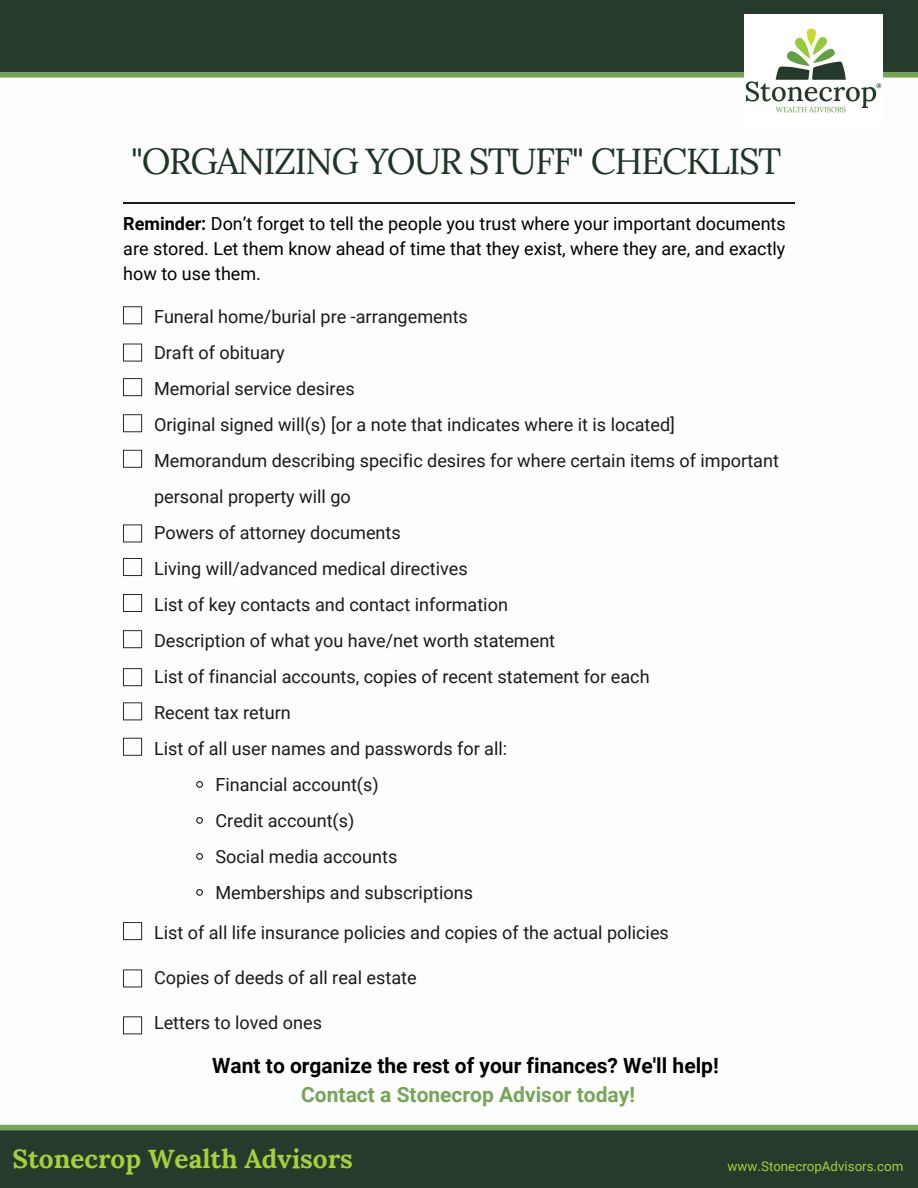
<style>
.page{position:relative;width:918px;height:1188px;background:#fff}
.page>*{position:absolute;margin:0;border:0;box-sizing:border-box;transform-origin:0 0}
.t1{font:36.3px "Lora";letter-spacing:-.045em;color:#1f3525}
.t2{font:700 26.25px "Lora";color:#a8ce3c}
.t3{font:700 21px "Roboto";color:#000}
.t4{font:700 21px "Roboto";color:#75a557}
.t5{font:18px/36px "Roboto";color:#1b1a1a}
.t6{font:18px/24.8px "Roboto";color:#000;text-align:justify}
.t7{font:13.35px "Roboto";color:#a8ce3c}
.s1{font-weight:700}
</style>
<div class="page">
<hr style="left:123px;top:202px;width:672px;height:2px;background:#1b1a1a">
<svg style="left:123px;top:738px;width:19px;height:18px"></svg>
<div style="left:0;top:1130px;width:918px;height:58px;background:#263b2c"></div>
<div style="left:0;top:0;width:918px;height:72px;background:#263b2c"></div>
<div style="left:0;top:72px;width:918px;height:6px;background:#75a557"></div>
<img style="left:745px;top:14px;width:137px;height:99px">
<svg style="left:196px;top:781px;width:7px;height:7px"></svg>
<svg style="left:196px;top:817px;width:7px;height:7px"></svg>
<svg style="left:196px;top:853px;width:7px;height:7px"></svg>
<svg style="left:196px;top:889px;width:7px;height:7px"></svg>
<div style="left:0;top:1125px;width:918px;height:5px;background:#75a557"></div>
<svg style="left:123px;top:306px;width:19px;height:18px"></svg>
<svg style="left:123px;top:344px;width:19px;height:18px"></svg>
<svg style="left:123px;top:414px;width:19px;height:18px"></svg>
<svg style="left:123px;top:378px;width:19px;height:18px"></svg>
<svg style="left:123px;top:450px;width:19px;height:18px"></svg>
<svg style="left:123px;top:524px;width:19px;height:18px"></svg>
<svg style="left:123px;top:594px;width:19px;height:18px"></svg>
<svg style="left:123px;top:558px;width:19px;height:18px"></svg>
<svg style="left:123px;top:630px;width:19px;height:18px"></svg>
<svg style="left:123px;top:668px;width:19px;height:18px"></svg>
<svg style="left:123px;top:702px;width:19px;height:18px"></svg>
<svg style="left:123px;top:922px;width:19px;height:18px"></svg>
<svg style="left:123px;top:969px;width:19px;height:18px"></svg>
<svg style="left:123px;top:1016px;width:19px;height:18px"></svg>
<p class="t1" style="left:131px;top:138px;width:652px">"ORGANIZING YOUR STUFF" CHECKLIST</p>
<p class="t6" style="left:123px;top:212px;width:664px"><span class="s1">Reminder:</span> Don’t forget to tell the people you trust where your important documents are stored. Let them know ahead of time that they exist, where they are, and exactly how to use them.</p>
<p class="t5" style="left:154px;top:298px;width:315px">Funeral home/burial pre -arrangements</p>
<p class="t5" style="left:154px;top:334px;width:132px">Draft of obituary</p>
<p class="t5" style="left:154px;top:370px;width:202px">Memorial service desires</p>
<p class="t5" style="left:154px;top:406px;width:523px">Original signed will(s) [or a note that indicates where it is located]</p>
<p class="t5" style="left:154px;top:442px;width:626px">Memorandum describing specific desires for where certain items of important personal property will go</p>
<p class="t5" style="left:154px;top:514px;width:248px">Powers of attorney documents</p>
<p class="t5" style="left:154px;top:550px;width:315px">Living will/advanced medical directives</p>
<p class="t5" style="left:154px;top:586px;width:355px">List of key contacts and contact information</p>
<p class="t5" style="left:154px;top:622px;width:403px">Description of what you have/net worth statement</p>
<p class="t5" style="left:154px;top:658px;width:497px">List of financial accounts, copies of recent statement for each</p>
<p class="t5" style="left:154px;top:694px;width:138px">Recent tax return</p>
<p class="t5" style="left:154px;top:730px;width:355px">List of all user names and passwords for all:</p>
<p class="t5" style="left:215px;top:766px;width:165px">Financial account(s)</p>
<p class="t5" style="left:215px;top:802px;width:140px">Credit account(s)</p>
<p class="t5" style="left:215px;top:838px;width:183px">Social media accounts</p>
<p class="t5" style="left:215px;top:874px;width:259px">Memberships and subscriptions</p>
<p class="t5" style="left:154px;top:915px;width:516px">List of all life insurance policies and copies of the actual policies</p>
<p class="t5" style="left:154px;top:960px;width:264px">Copies of deeds of all real estate</p>
<p class="t5" style="left:154px;top:1005px;width:169px">Letters to loved ones</p>
<p class="t3" style="left:212px;top:1054px;width:508px">Want to organize the rest of your finances? We'll help!</p>
<p class="t4" style="left:301px;top:1083px;width:335px">Contact a Stonecrop Advisor today!</p>
<p class="t2" style="left:12px;top:1141px;width:342px">Stonecrop Wealth Advisors</p>
<p class="t7" style="left:728px;top:1159px;width:177px">www.StonecropAdvisors.com</p>
</div>
